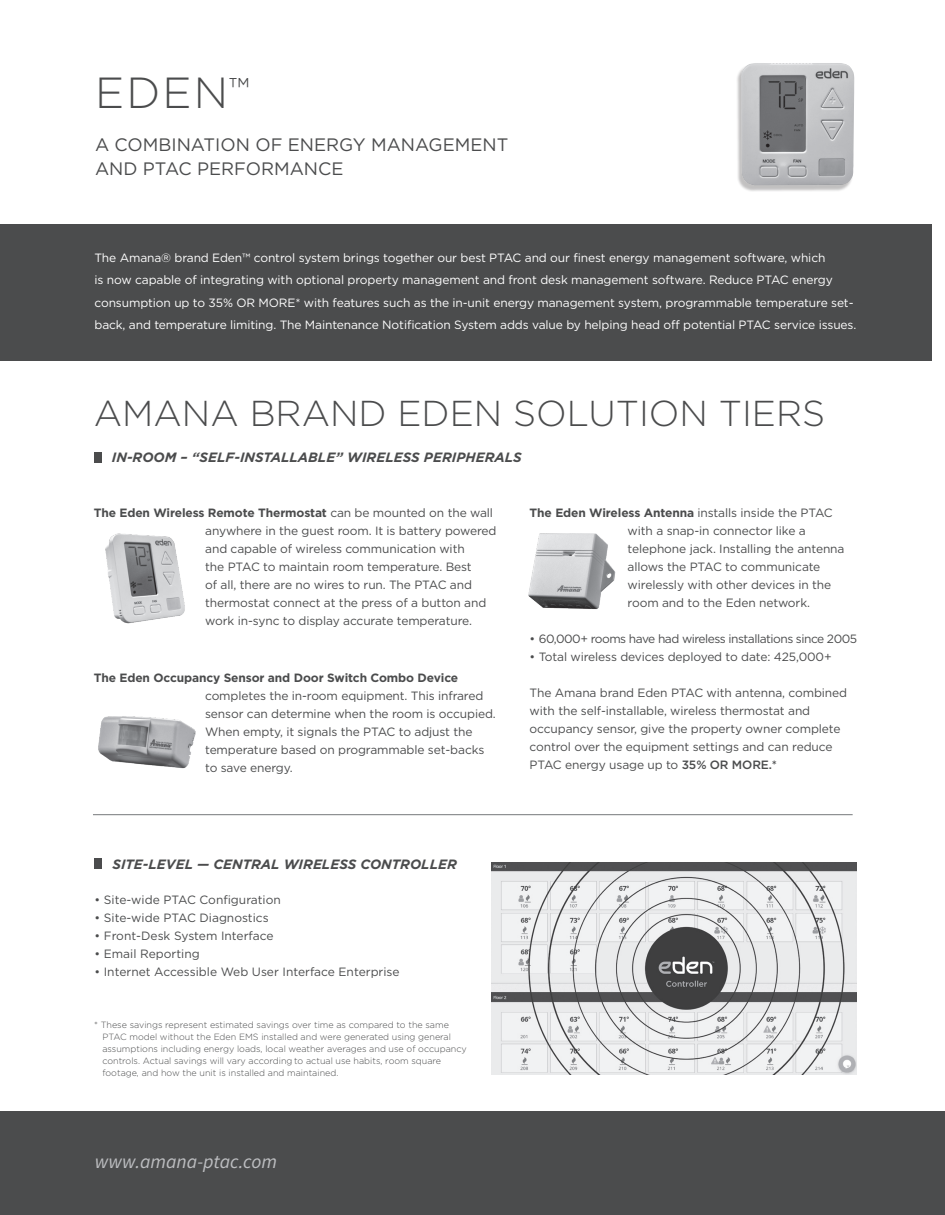
<style>
.page{position:relative;width:945px;height:1215px;background:#fff}
.page>*{position:absolute;margin:0;border:0;box-sizing:border-box;transform-origin:0 0}
.t1{font:300 43.5px "Gotham HTF";color:#4b4c4d}
.t2{font:300 36px "Gotham HTF";color:#4b4c4d}
.t3{font:italic 19.5px "Source Sans Pro";color:#bcbdc0}
.t4{font:18px "Gotham HTF";color:#4b4c4d}
.t5{font:italic 700 13.5px "Gotham HTF";color:#4b4c4d}
.t6{font:12px/18px "Gotham HTF";letter-spacing:-.01em;color:#4b4c4d}
.t7{font:12px/22.5px "Gotham HTF";letter-spacing:-.01em;color:#fff}
.t8{font:12px "Gotham HTF";letter-spacing:-.04em;color:#4b4c4d}
.t9{font:300 9px/12px "Gotham HTF";color:#4b4c4d}
.s1{font-weight:700}
.s2{font-family:"Gotham";font-weight:500}
</style>
<div class="page">
<div style="left:736px;top:64px;width:118px;height:128px;background:#231f20;opacity:.28"></div>
<img style="left:741px;top:63px;width:113px;height:122px">
<div style="left:0;top:224px;width:932px;height:136px;background:#4b4c4d"></div>
<div style="left:0;top:1112px;width:932px;height:103px;background:#4b4c4d"></div>
<img style="left:105px;top:533px;width:80px;height:91px">
<img style="left:98px;top:716px;width:98px;height:53px">
<img style="left:528px;top:533px;width:88px;height:76px">
<div style="left:94px;top:452px;width:8px;height:10px;background:#4b4c4d"></div>
<div style="left:94px;top:858px;width:8px;height:11px;background:#4b4c4d"></div>
<hr style="left:93px;top:814px;width:760px;height:1px;background:#76787b">
<img style="left:491px;top:862px;width:365px;height:212px">
<div style="left:918px;top:1112px;width:27px;height:103px;background:#4b4c4d"></div>
<p class="t1" style="left:95px;top:68px;width:156px">EDEN<sup>™</sup></p>
<p class="t4" style="left:95px;top:135px;width:415px">A COMBINATION OF ENERGY MANAGEMENT</p>
<p class="t4" style="left:95px;top:159px;width:250px">AND PTAC PERFORMANCE</p>
<p class="t7" style="left:94px;top:246px;width:763px">The Amana® brand Eden™ control system brings together our best PTAC and our finest energy management software, which<br>is now capable of integrating with optional property management and front desk management software. Reduce PTAC energy consumption up to 35% OR MORE* with features such as the in-unit energy management system, programmable temperature set&shy;back, and temperature limiting. The Maintenance Notification System adds value by helping head off potential PTAC service issues.</p>
<p class="t2" style="left:94px;top:394px;width:733px">AMANA BRAND EDEN SOLUTION TIERS</p>
<p class="t5" style="left:112px;top:450px;width:411px">IN-ROOM – “SELF-INSTALLABLE” WIRELESS PERIPHERALS</p>
<p class="t6" style="left:205px;top:504px;width:293px;text-indent:-111px"><span class="s1">The Eden Wireless Remote Thermostat</span> can be mounted on the wall anywhere in the guest room. It is battery powered and capable of wireless communication with<br>the PTAC to maintain room temperature. Best<br>of all, there are no wires to run. The PTAC and thermostat connect at the press of a button and work in-sync to display accurate temperature.</p>
<p class="t6" style="left:205px;top:669px;width:292px;text-indent:-111px"><span class="s1">The Eden Occupancy Sensor and Door Switch Combo Device </span>completes the in-room equipment. This infrared sensor can determine when the room is occupied.<br>When empty, it signals the PTAC to adjust the temperature based on programmable set-backs to save energy.</p>
<p class="t5" style="left:112px;top:856px;width:346px">SITE-LEVEL — CENTRAL WIRELESS CONTROLLER</p>
<p class="t6" style="left:94px;top:890px;width:188px">• Site-wide PTAC Configuration</p>
<p class="t6" style="left:94px;top:908px;width:176px">• Site-wide PTAC Diagnostics</p>
<p class="t6" style="left:94px;top:926px;width:181px">• Front-Desk System Interface</p>
<p class="t6" style="left:94px;top:944px;width:107px">• Email Reporting</p>
<p class="t6" style="left:94px;top:962px;width:307px">• Internet Accessible Web User Interface Enterprise</p>
<p class="t9" style="left:102px;top:1018px;width:366px;text-indent:-8px">* These savings represent estimated savings over time as compared to the same PTAC model without the Eden EMS installed and were generated using general assumptions including energy loads, local weather averages and use of occupancy controls. Actual savings will vary according to actual use habits, room square footage, and how the unit is installed and maintained.</p>
<p class="t3" style="left:95px;top:1149px;width:184px">www.amana-ptac.com</p>
<p class="t6" style="left:628px;top:504px;width:218px;text-indent:-98px"><span class="s1">The Eden Wireless Antenna</span> installs inside the PTAC with a snap-in connector like a telephone jack. Installing the antenna allows the PTAC to communicate wirelessly with other devices in the room and to the Eden network.</p>
<p class="t8" style="left:530px;top:632px;width:329px">• 60,000+ rooms have had wireless installations since 2005</p>
<p class="t6" style="left:530px;top:648px;width:304px">• Total wireless devices deployed to date: 425,000+</p>
<p class="t6" style="left:530px;top:684px;width:319px">The Amana brand Eden PTAC with antenna, combined with the self-installable, wireless thermostat and occupancy sensor, give the property owner complete control over the equipment settings and can reduce PTAC energy usage up to <span class="s2">35% OR MORE.*</span></p>
</div>
